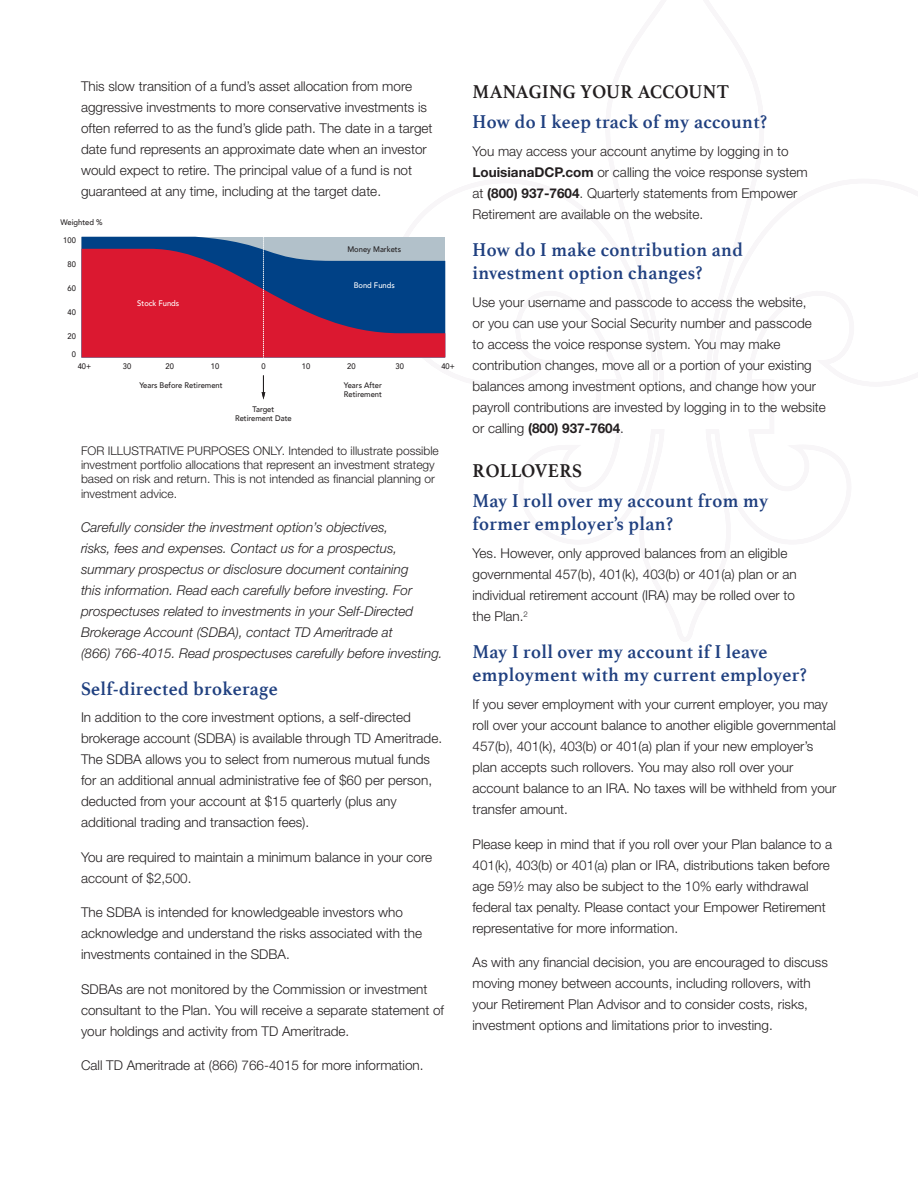
<style>
.page{position:relative;width:918px;height:1188px;background:#fff}
.page>*{position:absolute;margin:0;border:0;box-sizing:border-box;transform-origin:0 0}
.Body_Content__gray{font:700 19.5px/23.4px "Athelas";letter-spacing:.02em;color:#204080;scale:.95 1}
.Body_Content__gray-2{font:700 19.5px "Athelas";letter-spacing:.02em;color:#231f20;scale:.95 1}
.Body_Content__gray-3{font:300 13.5px/21px "Helvetica Neue LT Std";color:#231f20}
.Body_Content__gray-4{font:italic 300 13.5px/21px "Helvetica Neue LT Std";color:#231f20}
.Body_Content__gray-5{font:300 12px/14.4px "Helvetica Neue LT Std";color:#231f20}
.t1{font:500 8.1px/9.6px "Avenir";color:#231f20;text-align:center;scale:.94 1}
.t2{font:500 8.1px "Avenir";color:#fff;scale:.94 1}
.s1{font-weight:700}
</style>
<div class="page">
<svg style="left:262px;top:375px;width:3px;height:25px"></svg>
<svg style="left:82px;top:237px;width:363px;height:120px;background:#8c375d"></svg>
<p class="Body_Content__gray-3" style="left:81px;top:75px;width:353px">This slow transition of a fund’s asset allocation from more aggressive investments to more conservative investments is often referred to as the fund’s glide path. The date in a target date fund represents an approximate date when an investor would expect to retire. The principal value of a fund is not guaranteed at any time, including at the target date.</p>
<p class="t1" style="left:61px;top:217px;width:46px">Weighted %</p>
<p class="t1" style="left:63px;top:235px;width:15px">100</p>
<p class="t1" style="left:67px;top:259px;width:10px">80</p>
<p class="t1" style="left:67px;top:283px;width:10px">60</p>
<p class="t1" style="left:67px;top:307px;width:10px">40</p>
<p class="t1" style="left:67px;top:331px;width:10px">20</p>
<p class="t1" style="left:72px;top:349px;width:6px">0</p>
<p class="t1" style="left:78px;top:361px;width:16px">40+</p>
<p class="t1" style="left:123px;top:361px;width:10px">30</p>
<p class="t1" style="left:165px;top:361px;width:10px">20</p>
<p class="t1" style="left:211px;top:361px;width:10px">10</p>
<p class="t1" style="left:261px;top:361px;width:6px">0</p>
<p class="t1" style="left:302px;top:361px;width:10px">10</p>
<p class="t1" style="left:347px;top:361px;width:10px">20</p>
<p class="t1" style="left:396px;top:361px;width:10px">30</p>
<p class="t1" style="left:441px;top:361px;width:16px">40+</p>
<p class="t1" style="left:235px;top:404px;width:62px">Target<br>Retirement Date</p>
<p class="t1" style="left:347px;top:244px;width:59px">Money Markets</p>
<p class="t2" style="left:354px;top:278px;width:45px">Bond Funds</p>
<p class="t2" style="left:137px;top:296px;width:46px">Stock Funds</p>
<p class="t1" style="left:139px;top:380px;width:90px">Years Before Retirement</p>
<p class="t1" style="left:344px;top:380px;width:42px;text-align:left">Years After<br>Retirement</p>
<p class="Body_Content__gray-5" style="left:81px;top:443px;width:359px">FOR ILLUSTRATIVE PURPOSES ONLY. Intended to illustrate possible investment portfolio allocations that represent an investment strategy based on risk and return. This is not intended as financial planning or investment advice.</p>
<p class="Body_Content__gray-4" style="left:81px;top:516px;width:363px">Carefully consider the investment option’s objectives,<br>risks, fees and expenses. Contact us for a prospectus, summary prospectus or disclosure document containing<br>this information. Read each carefully before investing. For prospectuses related to investments in your Self-Directed Brokerage Account (SDBA), contact TD Ameritrade at<br>(866) 766-4015. Read prospectuses carefully before investing.</p>
<p class="Body_Content__gray" style="left:81px;top:676px;width:209px">Self-directed brokerage</p>
<p class="Body_Content__gray-3" style="left:81px;top:707px;width:363px">In addition to the core investment options, a self-directed brokerage account (SDBA) is available through TD Ameritrade.<br>The SDBA allows you to select from numerous mutual funds for an additional annual administrative fee of $60 per person, deducted from your account at $15 quarterly (plus any additional trading and transaction fees).</p>
<p class="Body_Content__gray-3" style="left:81px;top:846px;width:353px">You are required to maintain a minimum balance in your core account of $2,500.</p>
<p class="Body_Content__gray-3" style="left:81px;top:902px;width:343px">The SDBA is intended for knowledgeable investors who acknowledge and understand the risks associated with the investments contained in the SDBA.</p>
<p class="Body_Content__gray-3" style="left:81px;top:978px;width:365px">SDBAs are not monitored by the Commission or investment consultant to the Plan. You will receive a separate statement of your holdings and activity from TD Ameritrade.</p>
<p class="Body_Content__gray-3" style="left:81px;top:1055px;width:344px">Call TD Ameritrade at (866) 766-4015 for more information.</p>
<p class="Body_Content__gray-2" style="left:472px;top:76px;width:272px">MANAGING YOUR ACCOUNT</p>
<p class="Body_Content__gray" style="left:472px;top:110px;width:312px">How do I keep track of my account?</p>
<p class="Body_Content__gray-3" style="left:472px;top:140px;width:337px">You may access your account anytime by logging in to <span class="s1">LouisianaDCP.com</span> or calling the voice response system at <span class="s1">(800) 937-7604</span>. Quarterly statements from Empower Retirement are available on the website.</p>
<p class="Body_Content__gray" style="left:472px;top:237px;width:286px">How do I make contribution and investment option changes?</p>
<p class="Body_Content__gray-3" style="left:472px;top:292px;width:355px">Use your username and passcode to access the website,<br>or you can use your Social Security number and passcode to access the voice response system. You may make contribution changes, move all or a portion of your existing balances among investment options, and change how your payroll contributions are invested by logging in to the website or calling <span class="s1">(800) 937-7604</span>.</p>
<p class="Body_Content__gray-2" style="left:472px;top:455px;width:117px">ROLLOVERS</p>
<p class="Body_Content__gray" style="left:472px;top:488px;width:313px">May I roll over my account from my former employer’s plan?</p>
<p class="Body_Content__gray-3" style="left:472px;top:542px;width:326px">Yes. However, only approved balances from an eligible governmental 457(b), 401(k), 403(b) or 401(a) plan or an individual retirement account (IRA) may be rolled over to the Plan.<sup>2</sup></p>
<p class="Body_Content__gray" style="left:472px;top:639px;width:353px">May I roll over my account if I leave employment with my current employer?</p>
<p class="Body_Content__gray-3" style="left:472px;top:694px;width:365px">If you sever employment with your current employer, you may roll over your account balance to another eligible governmental 457(b), 401(k), 403(b) or 401(a) plan if your new employer’s plan accepts such rollovers. You may also roll over your account balance to an IRA. No taxes will be withheld from your transfer amount.</p>
<p class="Body_Content__gray-3" style="left:472px;top:833px;width:361px">Please keep in mind that if you roll over your Plan balance to a 401(k), 403(b) or 401(a) plan or IRA, distributions taken before age 59½ may also be subject to the 10% early withdrawal federal tax penalty. Please contact your Empower Retirement representative for more information.</p>
<p class="Body_Content__gray-3" style="left:472px;top:952px;width:357px">As with any financial decision, you are encouraged to discuss moving money between accounts, including rollovers, with your Retirement Plan Advisor and to consider costs, risks, investment options and limitations prior to investing.</p>
</div>
